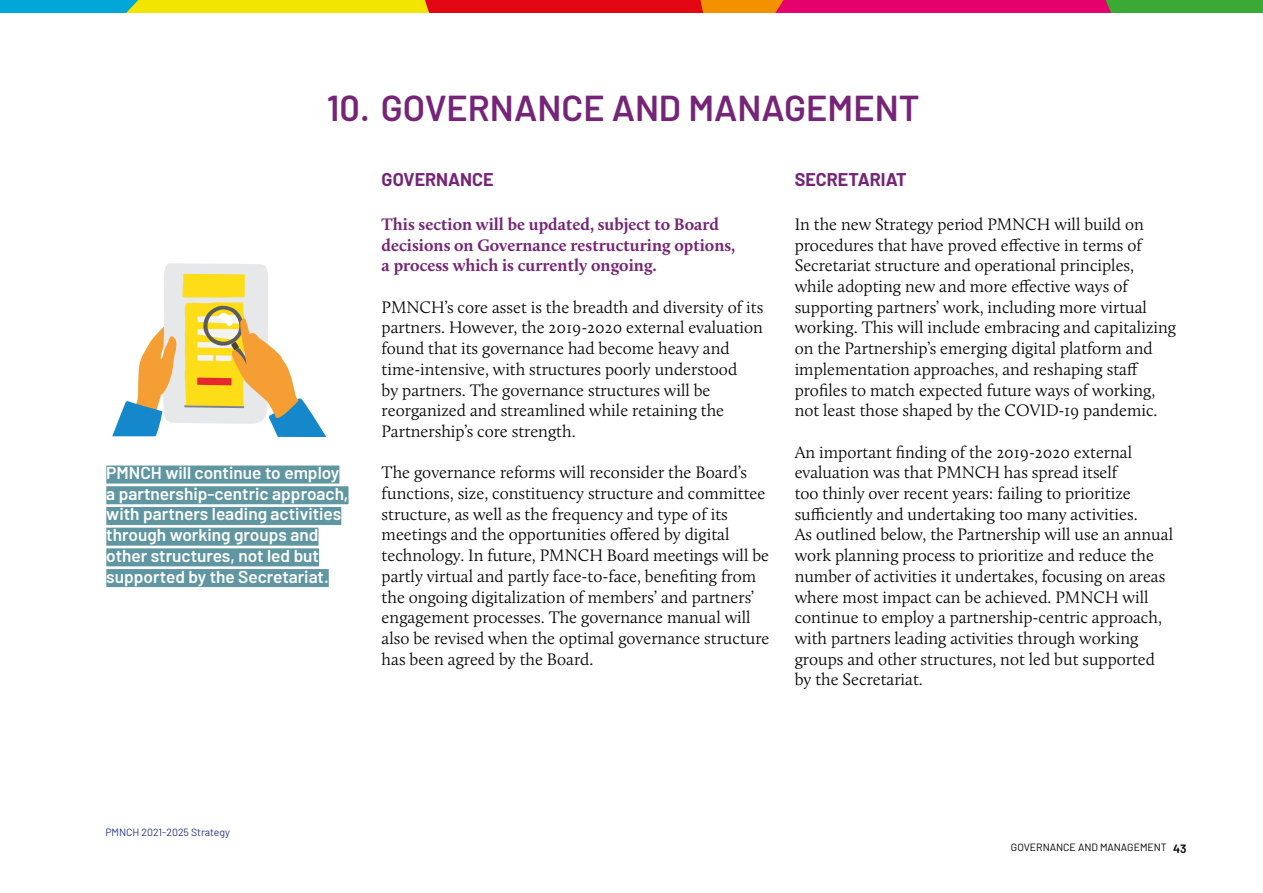
<style>
.page{position:relative;width:1263px;height:893px;background:#fff}
.page>*{position:absolute;margin:0;border:0;box-sizing:border-box;transform-origin:0 0}
.t1{font:600 36px "Barlow";color:#762477}
.t2{font:700 18px "Barlow";color:#762477}
.t3{font:300 17.25px/20.7px "Calluna";color:#000}
.t4{font:600 17.25px/20.7px "Barlow";color:#fff}
.t5{font:700 17.25px/20.7px "Calluna";color:#762477}
.t6{font:600 12px "Barlow";color:#000}
.t7{font:10.5px "Barlow";color:#000}
.t8{font:10.5px "Barlow";color:#253786}
</style>
<div class="page">
<svg style="left:0;top:0;width:1263px;height:13px;background:#bb663d"></svg>
<div style="left:106px;top:466px;width:233px;height:18px;background:#5f96a1"></div>
<div style="left:106px;top:486px;width:242px;height:18px;background:#5f96a1"></div>
<div style="left:106px;top:507px;width:235px;height:18px;background:#5f96a1"></div>
<div style="left:106px;top:528px;width:212px;height:18px;background:#5f96a1"></div>
<div style="left:106px;top:548px;width:213px;height:18px;background:#5f96a1"></div>
<div style="left:106px;top:569px;width:223px;height:18px;background:#5f96a1"></div>
<svg style="left:112px;top:263px;width:214px;height:174px"></svg>
<h1 class="t1" style="left:327px;top:82px;width:594px">10. GOVERNANCE AND MANAGEMENT</h1>
<p class="t4" style="left:106px;top:461px;width:244px">PMNCH will continue to employ a partnership-centric approach, with partners leading activities through working groups and other structures, not led but supported by the Secretariat.</p>
<p class="t2" style="left:382px;top:166px;width:114px">GOVERNANCE</p>
<p class="t5" style="left:382px;top:214px;width:355px">This section will be updated, subject to Board decisions on Governance restructuring options, a process which is currently ongoing.</p>
<p class="t3" style="left:382px;top:296px;width:383px">PMNCH’s core asset is the breadth and diversity of its partners. However, the 2019-2020 external evaluation found that its governance had become heavy and time-intensive, with structures poorly understood<br>by partners. The governance structures will be reorganized and streamlined while retaining the Partnership’s core strength.</p>
<p class="t3" style="left:382px;top:462px;width:389px">The governance reforms will reconsider the Board’s functions, size, constituency structure and committee structure, as well as the frequency and type of its meetings and the opportunities offered by digital technology. In future, PMNCH Board meetings will be partly virtual and partly face-to-face, benefiting from the ongoing digitalization of members’ and partners’ engagement processes. The governance manual will also be revised when the optimal governance structure has been agreed by the Board.</p>
<p class="t2" style="left:795px;top:166px;width:114px">SECRETARIAT</p>
<p class="t3" style="left:795px;top:214px;width:383px">In the new Strategy period PMNCH will build on procedures that have proved effective in terms of Secretariat structure and operational principles, while adopting new and more effective ways of supporting partners’ work, including more virtual working. This will include embracing and capitalizing on the Partnership’s emerging digital platform and implementation approaches, and reshaping staff profiles to match expected future ways of working, not least those shaped by the COVID-19 pandemic.</p>
<p class="t3" style="left:795px;top:441px;width:380px">An important finding of the 2019-2020 external evaluation was that PMNCH has spread itself<br>too thinly over recent years: failing to prioritize sufficiently and undertaking too many activities.<br>As outlined below, the Partnership will use an annual work planning process to prioritize and reduce the number of activities it undertakes, focusing on areas where most impact can be achieved. PMNCH will continue to employ a partnership-centric approach, with partners leading activities through working groups and other structures, not led but supported by the Secretariat.</p>
<p class="t8" style="left:105px;top:824px;width:126px">PMNCH 2021-2025 Strategy</p>
<p class="t7" style="left:1011px;top:840px;width:157px">GOVERNANCE AND MANAGEMENT</p>
<p class="t6" style="left:1173px;top:839px;width:15px">43</p>
</div>
